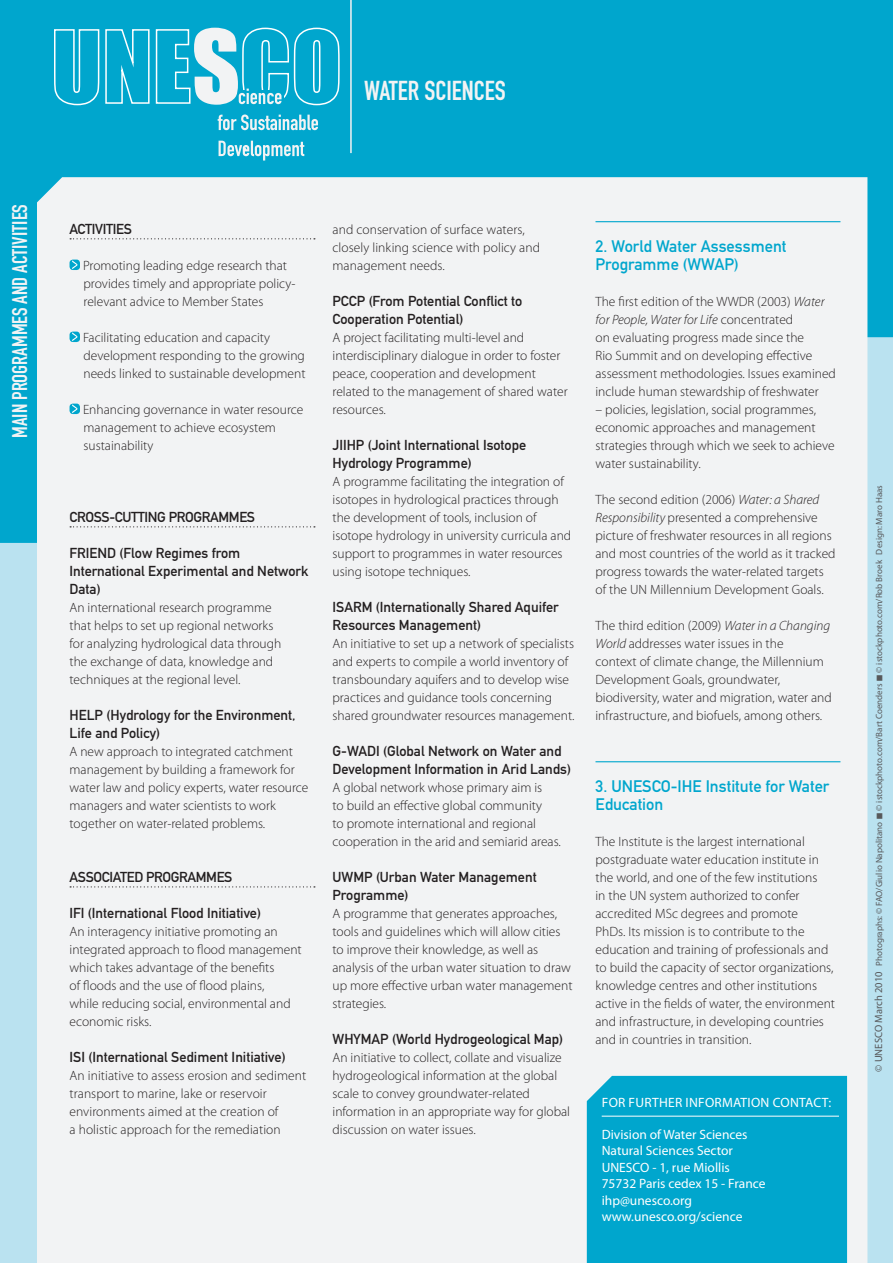
<style>
.page{position:relative;width:893px;height:1263px;background:#bae2f0}
.page>*{position:absolute;margin:0;border:0;box-sizing:border-box;transform-origin:0 0}
.t1{font:27px "DIN Engschrift Std";color:#f2f3f4}
.t2{font:21px "DIN Engschrift Std";color:#f2f3f4}
.Adresse{font:16.5px/18px "DIN Mittelschrift Std";color:#00a6cd}
.Adresse-2{font:14.25px/18px "DIN Mittelschrift Std";color:#231f20}
.Adresse-3{font:14.25px "DIN Mittelschrift Std";letter-spacing:-.025em;color:#231f20}
.Adresse-4{font:300 13.5px/18px "Myriad Pro";color:#231f20}
.Adresse-5{font:13.5px "Myriad Pro";color:#fff}
.Adresse-6{font:13.5px "Myriad Pro";letter-spacing:.02em;color:#fff}
.Adresse-7{font:9px "Myriad Pro";color:#57585a}
.s1{font-style:italic}
.s2{font-size:10.5px}
</style>
<div class="page">
<div style="left:0;top:0;width:893px;height:543px;background:#00a6cd"></div>
<div style="left:37px;top:177px;width:830px;height:1086px;background:#f2f3f4"></div>
<hr style="left:350px;top:0;width:2px;height:153px;background:#f2f3f4">
<svg style="left:53px;top:27px;width:287px;height:79px"></svg>
<svg style="left:218px;top:114px;width:100px;height:16px"></svg>
<svg style="left:219px;top:141px;width:85px;height:20px"></svg>
<svg style="left:70px;top:238px;width:245px;height:1px"></svg>
<svg style="left:70px;top:526px;width:245px;height:1px"></svg>
<svg style="left:70px;top:886px;width:245px;height:1px"></svg>
<div style="left:70px;top:260px;width:10px;height:10px;background:#00a6cd;border-radius:3px"></div>
<svg style="left:72px;top:260px;width:5px;height:9px"></svg>
<div style="left:70px;top:332px;width:10px;height:10px;background:#00a6cd;border-radius:3px"></div>
<svg style="left:72px;top:332px;width:5px;height:9px"></svg>
<div style="left:70px;top:404px;width:10px;height:10px;background:#00a6cd;border-radius:3px"></div>
<svg style="left:72px;top:404px;width:5px;height:9px"></svg>
<hr style="left:595px;top:221px;width:245px;height:1px;background:#00a6cd">
<hr style="left:595px;top:761px;width:245px;height:1px;background:#00a6cd">
<div style="left:587px;top:1076px;width:260px;height:187px;background:#00a6cd"></div>
<hr style="left:602px;top:1116px;width:237px;height:1px;background:#fff">
<p class="t2" style="left:7px;top:438px;width:235px;rotate:-90deg">MAIN PROGRAMMES AND ACTIVITIES</p>
<p class="t1" style="left:364px;top:75px;width:143px">WATER SCIENCES</p>
<p class="Adresse-3" style="left:70px;top:221px;width:64px">ACTIVITIES</p>
<p class="Adresse-4" style="left:83px;top:256px;width:214px">Promoting leading edge research that provides timely and appropriate policy&shy;relevant advice to Member States</p>
<p class="Adresse-4" style="left:83px;top:328px;width:224px">Facilitating education and capacity development responding to the growing needs linked to sustainable development</p>
<p class="Adresse-4" style="left:83px;top:400px;width:222px">Enhancing governance in water resource management to achieve ecosystem sustainability</p>
<p class="Adresse-3" style="left:70px;top:509px;width:187px">CROSS-CUTTING PROGRAMMES</p>
<p class="Adresse-2" style="left:70px;top:544px;width:240px">FRIEND (Flow Regimes from<br>International Experimental and Network<br>Data)</p>
<p class="Adresse-4" style="left:70px;top:598px;width:213px">An international research programme that helps to set up regional networks for analyzing hydrological data through the exchange of data, knowledge and techniques at the regional level.</p>
<p class="Adresse-2" style="left:70px;top:706px;width:228px">HELP (Hydrology for the Environment,<br>Life and Policy)</p>
<p class="Adresse-4" style="left:70px;top:742px;width:240px">A new approach to integrated catchment management by building a framework for water law and policy experts, water resource managers and water scientists to work together on water-related problems.</p>
<p class="Adresse-3" style="left:70px;top:869px;width:164px">ASSOCIATED PROGRAMMES</p>
<p class="Adresse-2" style="left:70px;top:904px;width:193px">IFI (International Flood Initiative)</p>
<p class="Adresse-4" style="left:70px;top:922px;width:234px">An interagency initiative promoting an integrated approach to flood management which takes advantage of the benefits<br>of floods and the use of flood plains,<br>while reducing social, environmental and economic risks.</p>
<p class="Adresse-2" style="left:70px;top:1048px;width:218px">ISI (International Sediment Initiative)</p>
<p class="Adresse-4" style="left:70px;top:1066px;width:238px">An initiative to assess erosion and sediment transport to marine, lake or reservoir environments aimed at the creation of<br>a holistic approach for the remediation</p>
<p class="Adresse-4" style="left:332px;top:220px;width:209px">and conservation of surface waters, closely linking science with policy and management needs.</p>
<p class="Adresse-2" style="left:332px;top:292px;width:191px">PCCP (From Potential Conflict to<br>Cooperation Potential)</p>
<p class="Adresse-4" style="left:332px;top:328px;width:237px">A project facilitating multi-level and interdisciplinary dialogue in order to foster peace, cooperation and development related to the management of shared water resources.</p>
<p class="Adresse-2" style="left:332px;top:436px;width:195px">JIIHP (Joint International Isotope<br>Hydrology Programme)</p>
<p class="Adresse-4" style="left:332px;top:472px;width:240px">A programme facilitating the integration of isotopes in hydrological practices through the development of tools, inclusion of isotope hydrology in university curricula and support to programmes in water resources using isotope techniques.</p>
<p class="Adresse-2" style="left:332px;top:598px;width:228px">ISARM (Internationally Shared Aquifer<br>Resources Management)</p>
<p class="Adresse-4" style="left:332px;top:634px;width:243px">An initiative to set up a network of specialists and experts to compile a world inventory of transboundary aquifers and to develop wise practices and guidance tools concerning shared groundwater resources management.</p>
<p class="Adresse-2" style="left:332px;top:742px;width:240px">G-WADI (Global Network on Water and<br>Development Information in Arid Lands)</p>
<p class="Adresse-4" style="left:332px;top:778px;width:230px">A global network whose primary aim is<br>to build an effective global community<br>to promote international and regional cooperation in the arid and semiarid areas.</p>
<p class="Adresse-2" style="left:332px;top:868px;width:206px">UWMP (Urban Water Management<br>Programme)</p>
<p class="Adresse-4" style="left:332px;top:904px;width:241px">A programme that generates approaches, tools and guidelines which will allow cities to improve their knowledge, as well as analysis of the urban water situation to draw up more effective urban water management strategies.</p>
<p class="Adresse-2" style="left:332px;top:1030px;width:232px">WHYMAP (World Hydrogeological Map)</p>
<p class="Adresse-4" style="left:332px;top:1048px;width:239px">An initiative to collect, collate and visualize hydrogeological information at the global scale to convey groundwater-related information in an appropriate way for global discussion on water issues.</p>
<p class="Adresse" style="left:595px;top:237px;width:192px">2. World Water Assessment<br>Programme (WWAP)</p>
<p class="Adresse-4" style="left:595px;top:292px;width:242px">The first edition of the WWDR (2003) <span class="s1">Water for People, Water for Life</span> concentrated<br>on evaluating progress made since the<br>Rio Summit and on developing effective assessment methodologies. Issues examined include human stewardship of freshwater</p>
<p class="Adresse-4" style="left:595px;top:400px;width:241px">– policies, legislation, social programmes, economic approaches and management strategies through which we seek to achieve water sustainability.</p>
<p class="Adresse-4" style="left:595px;top:490px;width:242px">The second edition (2006) <span class="s1">Water: a Shared Responsibility</span> presented a comprehensive picture of freshwater resources in all regions and most countries of the world as it tracked progress towards the water-related targets of the UN Millennium Development Goals.</p>
<p class="Adresse-4" style="left:595px;top:616px;width:238px">The third edition (2009) <span class="s1">Water in a Changing World</span> addresses water issues in the<br>context of climate change, the Millennium Development Goals, groundwater, biodiversity, water and migration, water and infrastructure, and biofuels, among others.</p>
<p class="Adresse" style="left:595px;top:777px;width:235px">3. UNESCO-IHE Institute for Water<br>Education</p>
<p class="Adresse-4" style="left:595px;top:832px;width:241px">The Institute is the largest international postgraduate water education institute in the world, and one of the few institutions<br>in the UN system authorized to confer accredited MSc degrees and promote<br>PhDs. Its mission is to contribute to the education and training of professionals and to build the capacity of sector organizations, knowledge centres and other institutions active in the fields of water, the environment and infrastructure, in developing countries and in countries in transition.</p>
<p class="Adresse-6" style="left:602px;top:1094px;width:231px">FOR FURTHER INFORMATION CONTACT:</p>
<p class="Adresse-5" style="left:602px;top:1126px;width:147px">Division of Water Sciences</p>
<p class="Adresse-5" style="left:602px;top:1142px;width:133px">Natural Sciences Sector</p>
<p class="Adresse-5" style="left:602px;top:1159px;width:130px">UNESCO - 1, rue Miollis</p>
<p class="Adresse-5" style="left:602px;top:1175px;width:165px">75732 Paris cedex 15 - France</p>
<p class="Adresse-5" style="left:602px;top:1192px;width:92px">ihp@unesco.org</p>
<p class="Adresse-5" style="left:602px;top:1208px;width:142px">www.unesco.org/science</p>
<p class="Adresse-7" style="left:874px;top:1071px;width:588px;rotate:-90deg"><span class="s2">© UNESCO March 2010</span> Photographs: © FAO/Giulio Napolitano ■ © istockphoto.com/Bart Coenders ■ © istockphoto.com/Rob Broek Design: Maro Haas</p>
</div>
